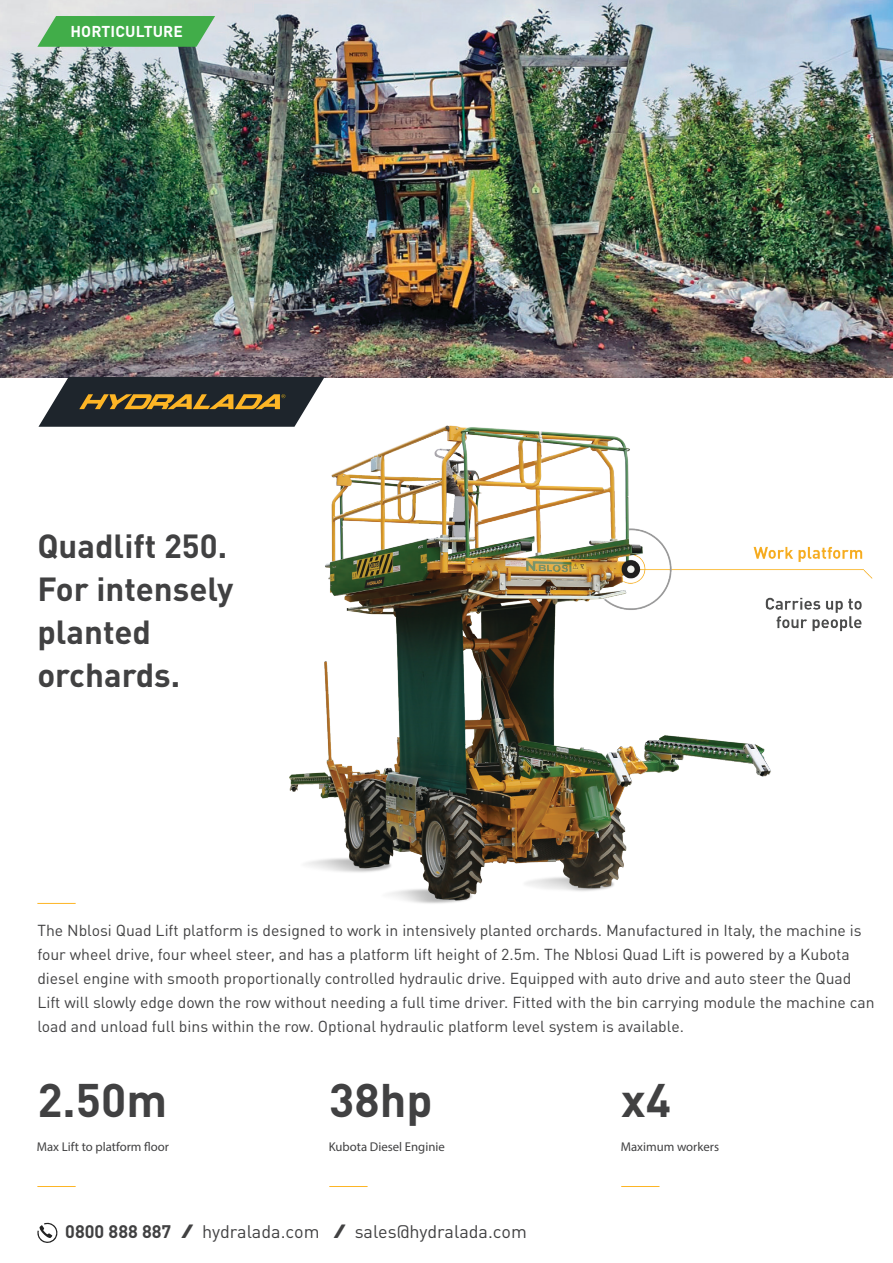
<style>
.page{position:relative;width:893px;height:1263px;background:#fff}
.page>*{position:absolute;margin:0;border:0;box-sizing:border-box;transform-origin:0 0}
.t1{font:700 46.5px "DINOT";color:#414142}
.t2{font:700 33px "DINOT";color:#414142}
.t3{font:18px "DINOT";color:#414142}
.Bodycopy{font:15.75px/24px "DINOT";color:#414142}
.t4{font:700 15.6px "DINOT";letter-spacing:.01em;color:#fff}
.Bodycopy_Small{font:12.75px "Myriad Pro";color:#414142}
.s1{font-weight:700}
.s2{font-family:"Blackoak Std"}
</style>
<div class="page">
<img style="left:0;top:0;width:893px;height:377px">
<svg style="left:37px;top:1222px;width:21px;height:21px"></svg>
<img style="left:289px;top:425px;width:584px;height:479px">
<hr style="left:37px;top:1186px;width:39px;height:1px;background:#fdb525">
<hr style="left:329px;top:1186px;width:39px;height:1px;background:#fdb525">
<hr style="left:621px;top:1186px;width:38px;height:1px;background:#fdb525">
<hr style="left:37px;top:903px;width:39px;height:1px;background:#fdb525">
<svg style="left:37px;top:16px;width:178px;height:31px;background:#52b25a"></svg>
<svg style="left:38px;top:377px;width:287px;height:50px;background:#504d42"></svg>
<p class="t4" style="left:70px;top:21px;width:114px">HORTICULTURE</p>
<p class="t2" style="left:37px;top:525px;width:191px">Quadlift 250.</p>
<p class="t2" style="left:37px;top:567px;width:198px">For intensely</p>
<p class="t2" style="left:37px;top:610px;width:115px">planted</p>
<p class="t2" style="left:37px;top:653px;width:144px">orchards.</p>
<p class="Bodycopy" style="left:37px;top:918px;width:839px">The Nblosi Quad Lift platform is designed to work in intensively planted orchards. Manufactured in Italy, the machine is four wheel drive, four wheel steer, and has a platform lift height of 2.5m. The Nblosi Quad Lift is powered by a Kubota diesel engine with smooth proportionally controlled hydraulic drive. Equipped with auto drive and auto steer the Quad Lift will slowly edge down the row without needing a full time driver. Fitted with the bin carrying module the machine can load and unload full bins within the row. Optional hydraulic platform level system is available.</p>
<p class="t1" style="left:37px;top:1070px;width:131px">2.50m</p>
<p class="Bodycopy_Small" style="left:37px;top:1139px;width:134px">Max Lift to platform floor</p>
<p class="t1" style="left:329px;top:1070px;width:105px">38hp</p>
<p class="Bodycopy_Small" style="left:329px;top:1139px;width:118px">Kubota Diesel Enginie</p>
<p class="t3" style="left:65px;top:1220px;width:463px"><span class="s1">0800 888 887</span> <span class="s2">/</span> hydralada.com <span class="s2">/</span> sales@hydralada.com</p>
<p class="t1" style="left:621px;top:1070px;width:51px">x4</p>
<p class="Bodycopy_Small" style="left:621px;top:1139px;width:100px">Maximum workers</p>
</div>
